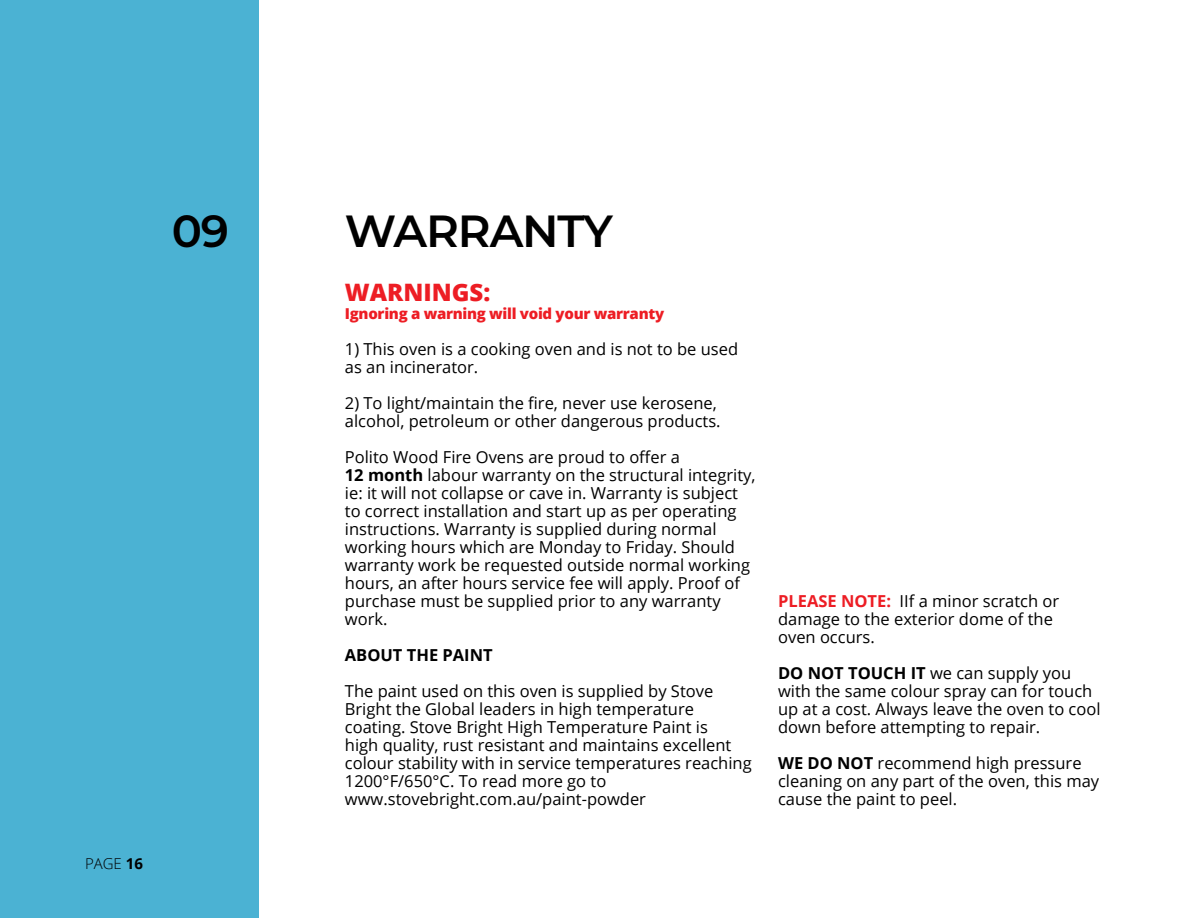
<style>
.page{position:relative;width:1188px;height:918px;background:#fff}
.page>*{position:absolute;margin:0;border:0;box-sizing:border-box;transform-origin:0 0}
.t1{font:600 45px "Montserrat";letter-spacing:-.025em;color:#000}
.t2{font:800 24px "Open Sans";color:#ed1d24}
.t3{font:16.5px/18px "Open Sans";color:#000}
.t4{font:700 16.5px "Open Sans";color:#000}
.t5{font:800 15px "Open Sans";letter-spacing:-.02em;color:#ed1d24}
.t6{font:300 15px "Open Sans";color:#000}
.s1{font-weight:700}
.s2{font-weight:700;color:#ed1d24}
</style>
<div class="page">
<div style="left:0;top:0;width:258px;height:918px;background:#4bb2d3"></div>
<h1 class="t1" style="left:172px;top:199px;width:59px">09</h1>
<p class="t6" style="left:85px;top:853px;width:59px">PAGE <span class="s1">16</span></p>
<h1 class="t1" style="left:345px;top:199px;width:269px">WARRANTY</h1>
<h2 class="t2" style="left:345px;top:274px;width:147px">WARNINGS:</h2>
<p class="t5" style="left:345px;top:302px;width:321px">Ignoring a warning will void your warranty</p>
<p class="t3" style="left:345px;top:340px;width:395px">1) This oven is a cooking oven and is not to be used as an incinerator.</p>
<p class="t3" style="left:345px;top:394px;width:377px">2) To light/maintain the fire, never use kerosene, alcohol, petroleum or other dangerous products.</p>
<p class="t3" style="left:345px;top:448px;width:412px">Polito Wood Fire Ovens are proud to offer a<br><span class="s1">12 month</span> labour warranty on the structural integrity, ie: it will not collapse or cave in. Warranty is subject to correct installation and start up as per operating instructions. Warranty is supplied during normal working hours which are Monday to Friday. Should warranty work be requested outside normal working hours, an after hours service fee will apply. Proof of purchase must be supplied prior to any warranty work.</p>
<p class="t4" style="left:345px;top:643px;width:149px">ABOUT THE PAINT</p>
<p class="t3" style="left:345px;top:682px;width:408px">The paint used on this oven is supplied by Stove Bright the Global leaders in high temperature coating. Stove Bright High Temperature Paint is<br>high quality, rust resistant and maintains excellent colour stability with in service temperatures reaching 1200°F/650°C. To read more go to www.stovebright.com.au/paint-powder</p>
<p class="t3" style="left:778px;top:592px;width:283px"><span class="s2">PLEASE NOTE:</span> IIf a minor scratch or damage to the exterior dome of the oven occurs.</p>
<p class="t3" style="left:778px;top:664px;width:324px"><span class="s1">DO NOT TOUCH IT</span> we can supply you with the same colour spray can for touch up at a cost. Always leave the oven to cool down before attempting to repair.</p>
<p class="t3" style="left:778px;top:754px;width:323px"><span class="s1">WE DO NOT</span> recommend high pressure cleaning on any part of the oven, this may cause the paint to peel.</p>
</div>
